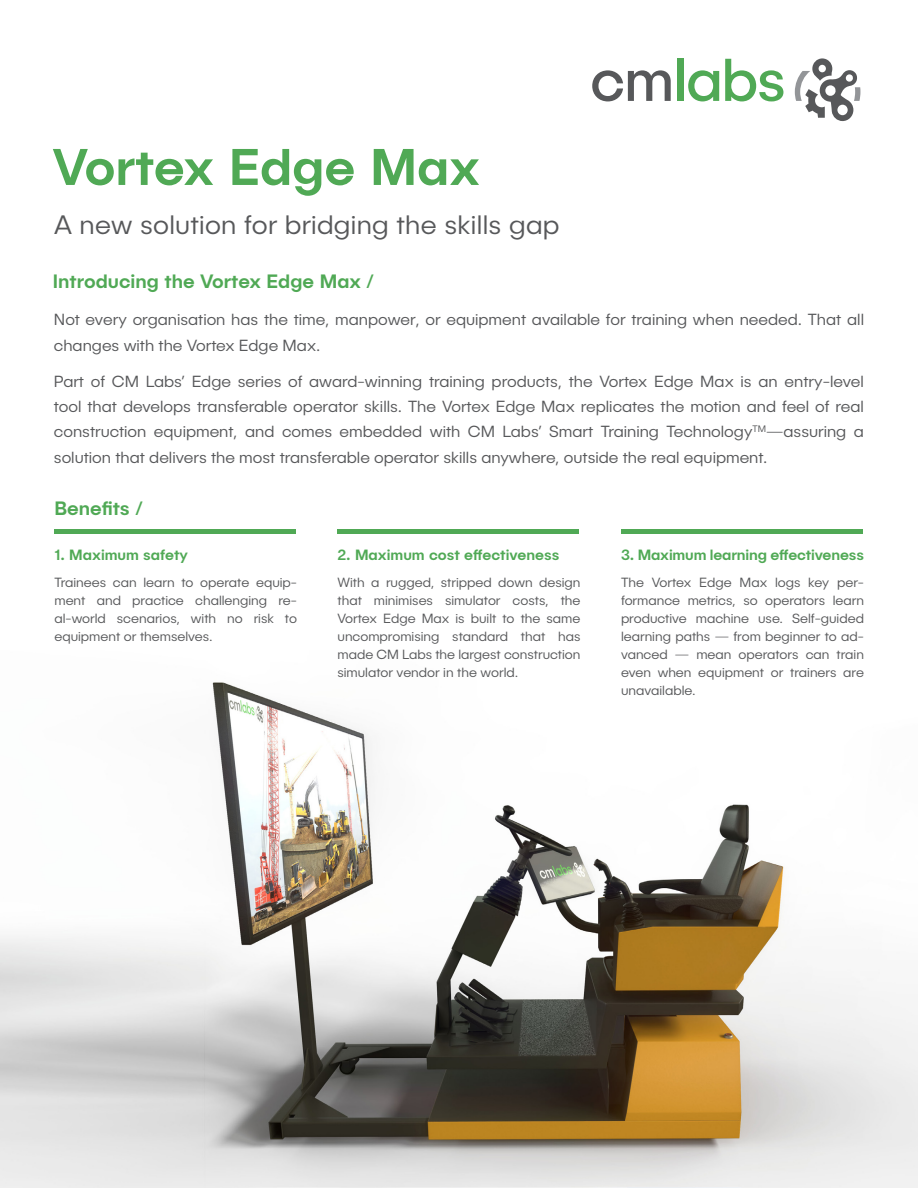
<style>
.page{position:relative;width:918px;height:1188px;background:#fff}
.page>*{position:absolute;margin:0;border:0;box-sizing:border-box;transform-origin:0 0}
.t1{font:500 51.9px "Publica Sans";color:#50a955}
.t2{font:300 27px "Publica Sans";letter-spacing:.01em;color:#57585a}
.t3{font:500 19.5px "Publica Sans";color:#50a955}
.t4{font:300 16.35px/25.3px "Publica Sans";color:#57585a}
.t5{font:500 15px "Publica Sans";letter-spacing:-.005em;color:#50a955}
.t6{font:300 13.5px/18px "Publica Sans";color:#57585a;text-align:justify}
</style>
<div class="page">
<svg style="left:592px;top:70px;width:79px;height:31px"></svg>
<div style="left:677px;top:59px;width:7px;height:42px;background:#50a955"></div>
<svg style="left:688px;top:70px;width:31px;height:31px"></svg>
<svg style="left:725px;top:59px;width:58px;height:42px"></svg>
<svg style="left:795px;top:58px;width:65px;height:63px"></svg>
<img style="left:0;top:682px;width:918px;height:506px">
<div style="left:54px;top:529px;width:241px;height:5px;background:#50a955"></div>
<div style="left:338px;top:529px;width:241px;height:5px;background:#50a955"></div>
<div style="left:621px;top:529px;width:241px;height:5px;background:#50a955"></div>
<p class="t1" style="left:52px;top:134px;width:429px">Vortex Edge Max</p>
<p class="t2" style="left:54px;top:208px;width:507px">A new solution for bridging the skills gap</p>
<p class="t3" style="left:53px;top:269px;width:323px">Introducing the Vortex Edge Max /</p>
<p class="t4" style="left:54px;top:306px;width:812px">Not every organisation has the time, manpower, or equipment available for training when needed. That all changes with the Vortex Edge Max.</p>
<p class="t4" style="left:54px;top:368px;width:812px;text-align:justify">Part of CM Labs’ Edge series of award-winning training products, the Vortex Edge Max is an entry-level tool that develops transferable operator skills. The Vortex Edge Max replicates the motion and feel of real construction equipment, and comes embedded with CM Labs’ Smart Training Technology<sup>TM</sup>—assuring a solution that delivers the most transferable operator skills anywhere, outside the real equipment.</p>
<p class="t3" style="left:54px;top:496px;width:90px">Benefits /</p>
<p class="t5" style="left:54px;top:545px;width:135px">1. Maximum safety</p>
<p class="t6" style="left:54px;top:573px;width:244px">Trainees can learn to operate equip&shy;ment and practice challenging re&shy;al-world scenarios, with no risk to equipment or themselves.</p>
<p class="t5" style="left:338px;top:545px;width:223px">2. Maximum cost effectiveness</p>
<p class="t6" style="left:338px;top:573px;width:245px">With a rugged, stripped down design that minimises simulator costs, the Vortex Edge Max is built to the same uncompromising standard that has made CM Labs the largest construction simulator vendor in the world.</p>
<p class="t5" style="left:621px;top:545px;width:245px">3. Maximum learning effectiveness</p>
<p class="t6" style="left:621px;top:573px;width:245px">The Vortex Edge Max logs key per&shy;formance metrics, so operators learn productive machine use. Self-guided learning paths — from beginner to ad&shy;vanced — mean operators can train even when equipment or trainers are unavailable.</p>
</div>
